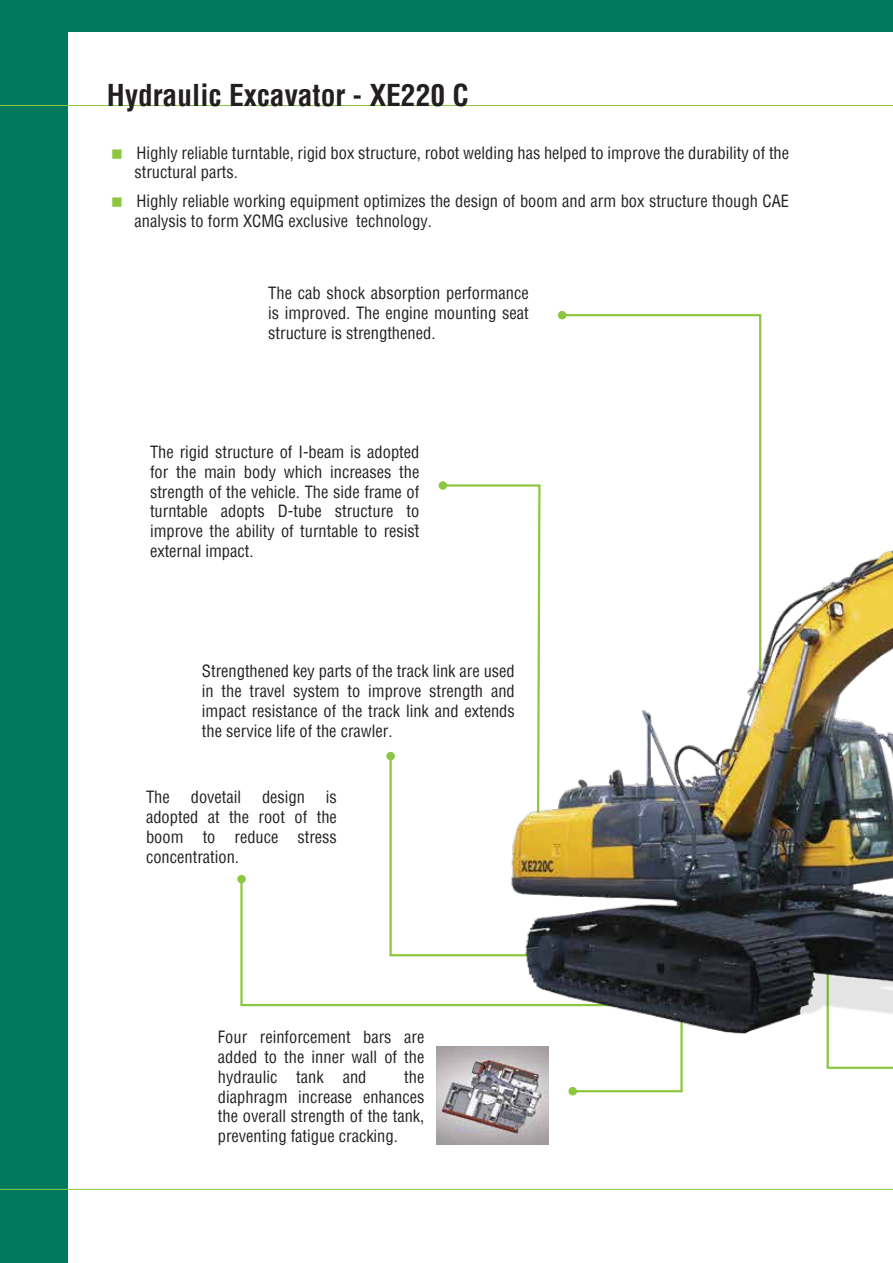
<style>
.page{position:relative;width:893px;height:1263px;background:#fff}
.page>*{position:absolute;margin:0;border:0;box-sizing:border-box;transform-origin:0 0}
.t1{font:700 condensed 29.55px "Helvetica";color:#231f20}
.t2{font:condensed 16.5px/19.8px "Helvetica";color:#231f20;text-align:justify}
.t3{font:15px "Arial";color:#58595b}
</style>
<div class="page">
<div style="left:4px;top:0;width:889px;height:32px;background:#007a5e"></div>
<div style="left:0;top:0;width:68px;height:1263px;background:#007a5e"></div>
<img style="left:436px;top:1093px;width:112px;height:51px">
<div style="left:568px;top:1087px;width:9px;height:8px;background:#8dc63f;border-radius:50%"></div>
<div style="left:558px;top:311px;width:8px;height:8px;background:#8dc63f;border-radius:50%"></div>
<svg style="left:561px;top:314px;width:201px;height:35px"></svg>
<svg style="left:237px;top:875px;width:9px;height:8px"></svg>
<svg style="left:239px;top:877px;width:89px;height:130px"></svg>
<svg style="left:436px;top:1071px;width:247px;height:22px"></svg>
<img style="left:328px;top:349px;width:565px;height:722px">
<h1 class="t1" style="left:107px;top:75px;width:363px">Hydraulic Excavator - XE220 C</h1>
<p class="t2" style="left:134px;top:143px;width:656px">Highly reliable turntable, rigid box structure, robot welding has helped to improve the durability of the structural parts.</p>
<p class="t2" style="left:134px;top:191px;width:656px">Highly reliable working equipment optimizes the design of boom and arm box structure though CAE analysis to form XCMG exclusive technology.</p>
<p class="t2" style="left:268px;top:283px;width:262px">The cab shock absorption performance is improved. The engine mounting seat structure is strengthened.</p>
<p class="t2" style="left:150px;top:442px;width:271px">The rigid structure of I-beam is adopted for the main body which increases the strength of the vehicle. The side frame of turntable adopts D-tube structure to improve the ability of turntable to resist external impact.</p>
<p class="t3" style="left:413px;top:514px;width:6px">-</p>
<p class="t2" style="left:202px;top:661px;width:314px">Strengthened key parts of the track link are used in the travel system to improve strength and impact resistance of the track link and extends the service life of the crawler.</p>
<p class="t2" style="left:146px;top:787px;width:25px">The</p>
<p class="t2" style="left:191px;top:787px;width:52px">dovetail</p>
<p class="t2" style="left:262px;top:787px;width:45px">design</p>
<p class="t2" style="left:146px;top:787px;width:192px;text-indent:180px">is adopted at the root of the boom to reduce stress concentration.</p>
<p class="t2" style="left:218px;top:1027px;width:208px">Four reinforcement bars are added to the inner wall of the hydraulic tank and</p>
<p class="t2" style="left:218px;top:1066px;width:208px;text-indent:186px">the diaphragm increase enhances the overall strength of the tank, preventing fatigue cracking.</p>
</div>
